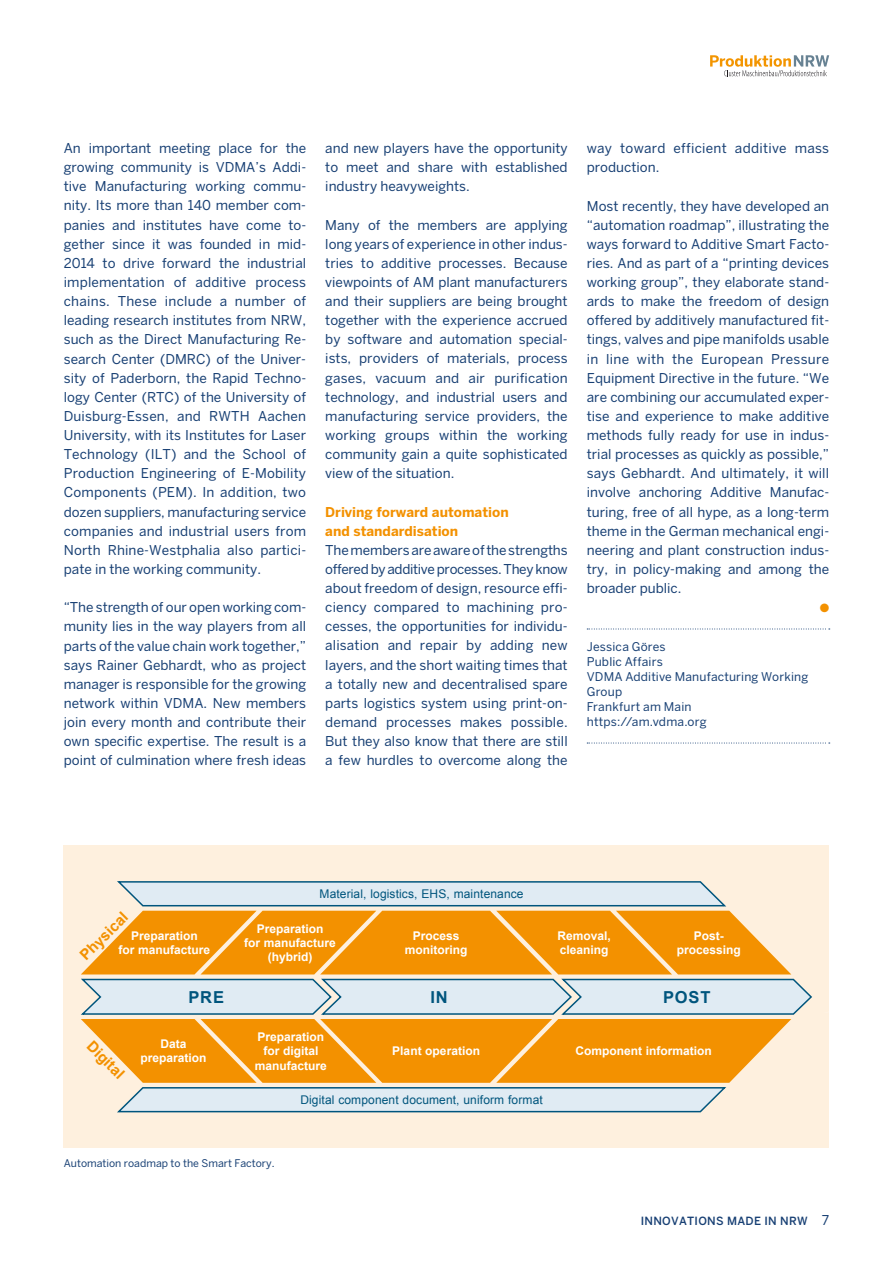
<style>
.page{position:relative;width:893px;height:1263px;background:#fff}
.page>*{position:absolute;margin:0;border:0;box-sizing:border-box;transform-origin:0 0}
.t1{font:700 16.5px "Arial";letter-spacing:.05em;color:#00557d}
.t2{font:700 15px "Arial";color:#f39100}
.t3{font:13.5px/19.2px "Benton Sans";color:#184074;text-align:justify}
.t4{font:700 13.5px/19.2px "Benton Sans";color:#f39100}
.t5{font:13.5px/19.2px "Benton Sans";letter-spacing:.02em;color:#184074}
.t6{font:700 12px/14.4px "Arial";color:#fff;text-align:center}
.t7{font:12px/15px "Benton Sans";letter-spacing:.015em;color:#184074}
.t8{font:12px "Arial";letter-spacing:.01em;color:#00557d}
.t9{font:12px "Zapf Dingbats ITC";color:#f39100}
.t10{font:500 11.25px "Benton Sans";letter-spacing:.025em;color:#184074}
.t11{font:10.5px "Benton Sans";color:#184074}
.s1{font-weight:400;font-size:13.5px}
</style>
<div class="page">
<svg style="left:710px;top:55px;width:119px;height:22px"></svg>
<svg style="left:587px;top:629px;width:243px;height:1px"></svg>
<svg style="left:587px;top:743px;width:243px;height:1px"></svg>
<div style="left:64px;top:845px;width:765px;height:303px;background:#fef0de"></div>
<svg style="left:81px;top:881px;width:731px;height:232px"></svg>
<p class="t3" style="left:64px;top:138px;width:244px">An important meeting place for the growing community is VDMA’s Addi&shy;tive Manufacturing working commu&shy;nity. Its more than 140 member com&shy;panies and institutes have come to&shy;gether since it was founded in mid-2014 to drive forward the industrial implementation of additive process chains. These include a number of leading research institutes from NRW, such as the Direct Manufacturing Re&shy;search Center (DMRC) of the Univer&shy;sity of Paderborn, the Rapid Techno&shy;logy Center (RTC) of the University of Duisburg-Essen, and RWTH Aachen University, with its Institutes for Laser Technology (ILT) and the School of Production Engineering of E-Mobility Components (PEM). In addition, two dozen suppliers, manufacturing service companies and industrial users from North Rhine-Westphalia also partici&shy;pate in the working community.</p>
<p class="t3" style="left:64px;top:598px;width:244px">“The strength of our open working com&shy;munity lies in the way players from all parts of the value chain work together,” says Rainer Gebhardt, who as project manager is responsible for the growing network within VDMA. New members join every month and contribute their own specific expertise. The result is a point of culmination where fresh ideas</p>
<p class="t3" style="left:325px;top:138px;width:244px">and new players have the opportunity to meet and share with established industry heavyweights.</p>
<p class="t3" style="left:325px;top:215px;width:244px">Many of the members are applying long years of experience in other indus&shy;tries to additive processes. Because viewpoints of AM plant manufacturers and their suppliers are being brought together with the experience accrued by software and automation special&shy;ists, providers of materials, process gases, vacuum and air purification technology, and industrial users and manufacturing service providers, the working groups within the working community gain a quite sophisticated view of the situation.</p>
<p class="t4" style="left:325px;top:502px;width:185px">Driving forward automation and standardisation</p>
<p class="t3" style="left:325px;top:540px;width:244px">The members are aware of the strengths offered by additive processes. They know about freedom of design, resource effi&shy;ciency compared to machining pro&shy;cesses, the opportunities for individu&shy;alisation and repair by adding new layers, and the short waiting times that a totally new and decentralised spare parts logistics system using print-on&shy;demand processes makes possible.<br>But they also know that there are still a few hurdles to overcome along the</p>
<p class="t5" style="left:587px;top:138px;width:244px">way toward efficient additive mass production.</p>
<p class="t3" style="left:587px;top:196px;width:244px">Most recently, they have developed an “automation roadmap”, illustrating the ways forward to Additive Smart Facto&shy;ries. And as part of a “printing devices working group”, they elaborate stand&shy;ards to make the freedom of design offered by additively manufactured fit&shy;tings, valves and pipe manifolds usable in line with the European Pressure Equipment Directive in the future. “We are combining our accumulated exper&shy;tise and experience to make additive methods fully ready for use in indus&shy;trial processes as quickly as possible,” says Gebhardt. And ultimately, it will involve anchoring Additive Manufac&shy;turing, free of all hype, as a long-term theme in the German mechanical engi&shy;neering and plant construction indus&shy;try, in policy-making and among the broader public.</p>
<p class="t9" style="left:820px;top:603px;width:11px">●</p>
<p class="t7" style="left:587px;top:639px;width:223px">Jessica Göres<br>Public Affairs<br>VDMA Additive Manufacturing Working<br>Group<br>Frankfurt am Main https://am.vdma.org</p>
<p class="t8" style="left:320px;top:886px;width:206px">Material, logistics, EHS, maintenance</p>
<p class="t2" style="left:75px;top:950px;width:62px;rotate:-45deg">Physical</p>
<p class="t6" style="left:119px;top:929px;width:93px">Preparation<br>for manufacture</p>
<p class="t6" style="left:244px;top:921px;width:93px">Preparation<br>for manufacture (hybrid)</p>
<p class="t6" style="left:405px;top:929px;width:64px">Process monitoring</p>
<p class="t2" style="left:97px;top:1036px;width:47px;rotate:45deg">Digital</p>
<p class="t1" style="left:188px;top:986px;width:37px">PRE</p>
<p class="t1" style="left:430px;top:986px;width:19px">IN</p>
<p class="t6" style="left:140px;top:1037px;width:68px">Data preparation</p>
<p class="t6" style="left:255px;top:1030px;width:74px">Preparation for digital manufacture</p>
<p class="t6" style="left:392px;top:1044px;width:89px">Plant operation</p>
<p class="t8" style="left:300px;top:1092px;width:244px">Digital component document, uniform format</p>
<p class="t6" style="left:557px;top:929px;width:55px;text-align:left">Removal, cleaning</p>
<p class="t6" style="left:677px;top:929px;width:66px">Post&shy;processing</p>
<p class="t1" style="left:663px;top:986px;width:49px">POST</p>
<p class="t6" style="left:576px;top:1044px;width:138px">Component information</p>
<p class="t11" style="left:64px;top:1157px;width:212px">Automation roadmap to the Smart Factory.</p>
<p class="t10" style="left:641px;top:1214px;width:190px">INNOVATIONS MADE IN N RW <span class="s1">7</span></p>
</div>
